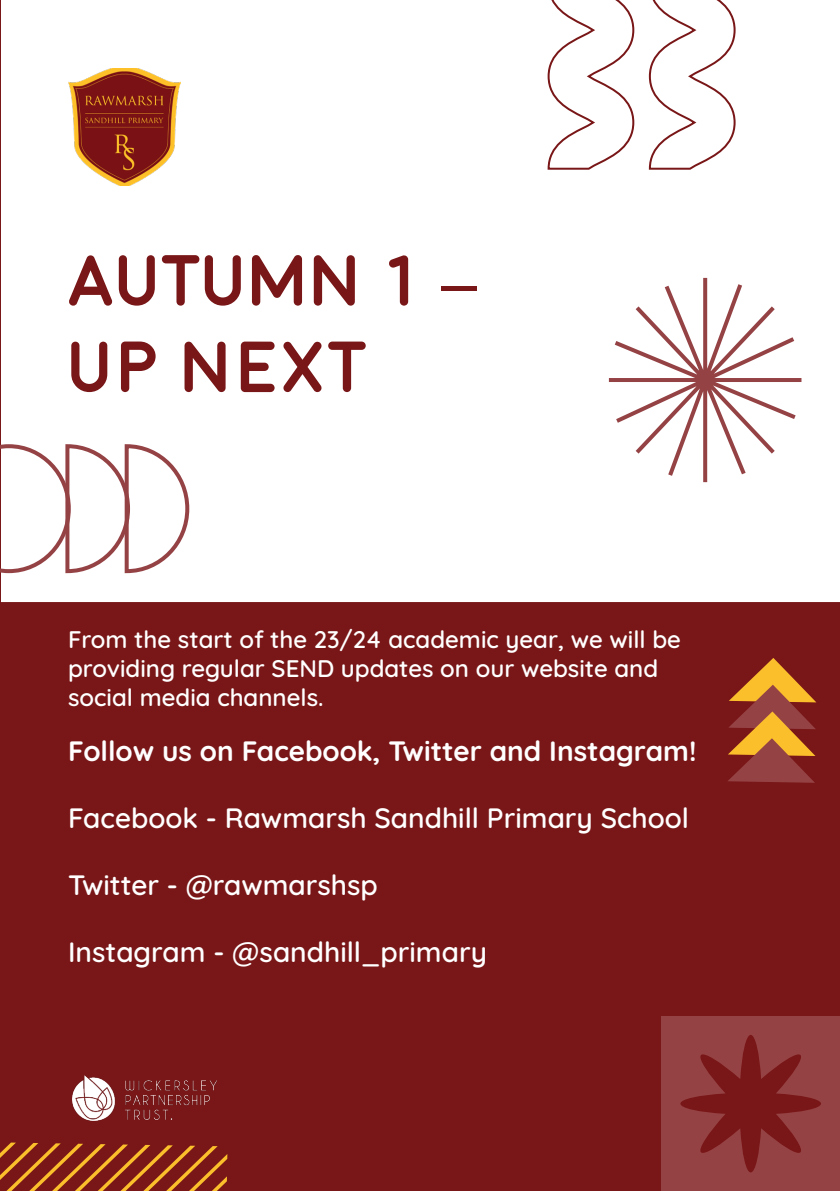
<style>
.page{position:relative;width:840px;height:1191px;background:#fff}
.page>*{position:absolute;margin:0;border:0;box-sizing:border-box;transform-origin:0 0}
.t1{font:700 72px/86.4px "Moon";color:#791617}
.t2{font:600 28px "Quicksand";color:#fff}
.t3{font:700 28px "Quicksand";color:#fff}
.t4{font:600 24px/28.8px "Quicksand";color:#fff}
</style>
<div class="page">
<div style="left:0;top:603px;width:839px;height:588px;background:#791617"></div>
<svg style="left:648px;top:0;width:88px;height:170px"></svg>
<svg style="left:547px;top:0;width:88px;height:170px"></svg>
<svg style="left:728px;top:658px;width:87px;height:125px"></svg>
<div style="left:661px;top:1016px;width:178px;height:175px;background:#954245"></div>
<svg style="left:680px;top:1035px;width:140px;height:137px"></svg>
<svg style="left:0;top:0;width:227px;height:1191px"></svg>
<svg style="left:608px;top:277px;width:194px;height:206px"></svg>
<img style="left:73px;top:1075px;width:146px;height:46px">
<img style="left:68px;top:68px;width:113px;height:118px">
<p class="t1" style="left:68px;top:240px;width:412px">AUTUMN 1 –<br>UP NEXT</p>
<p class="t4" style="left:68px;top:623px;width:614px">From the start of the 23/24 academic year, we will be providing regular SEND updates on our website and social media channels.</p>
<p class="t3" style="left:68px;top:729px;width:629px">Follow us on Facebook, Twitter and Instagram!</p>
<p class="t2" style="left:68px;top:796px;width:622px">Facebook - Rawmarsh Sandhill Primary School</p>
<p class="t2" style="left:68px;top:863px;width:311px">Twitter - @rawmarshsp</p>
<p class="t2" style="left:68px;top:930px;width:420px">Instagram - @sandhill_primary</p>
</div>
